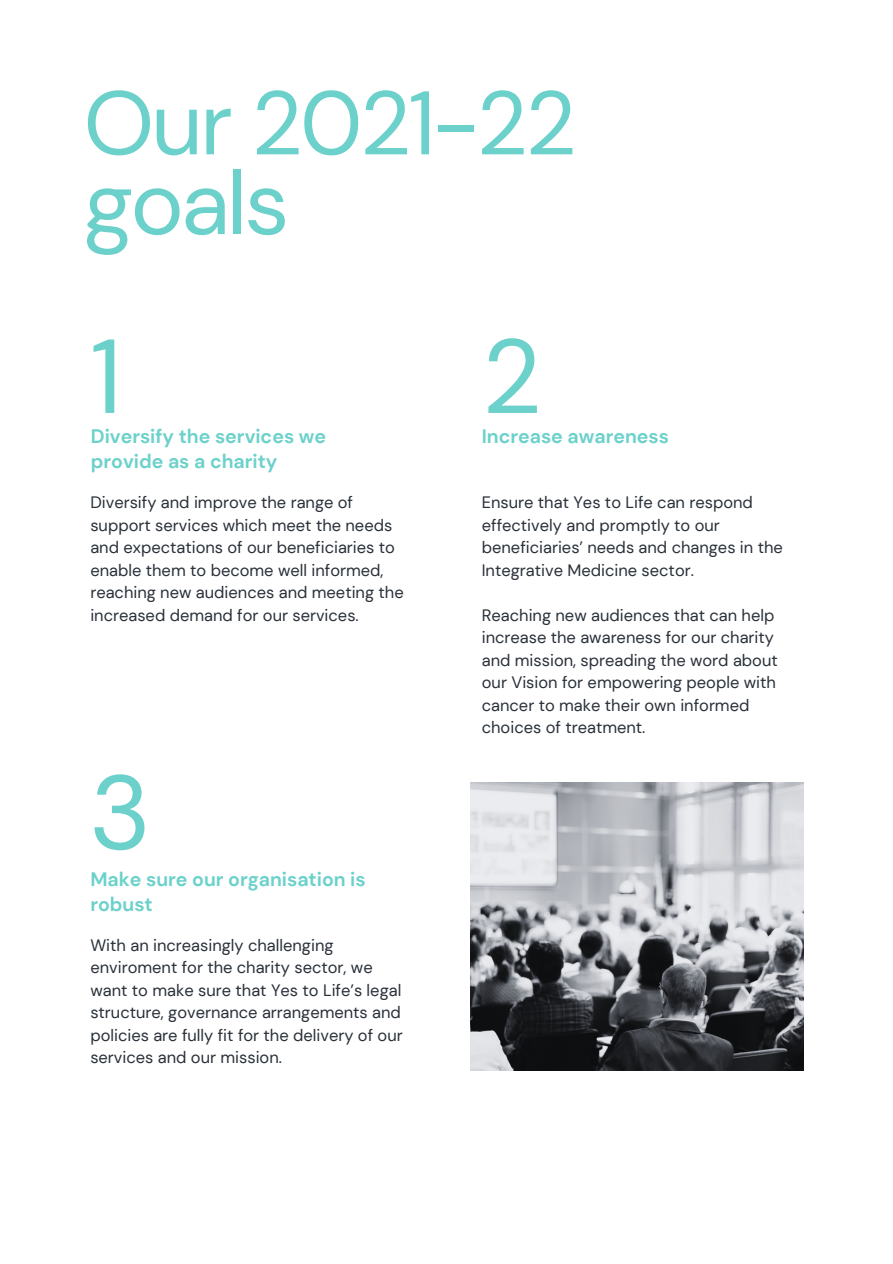
<style>
.page{position:relative;width:893px;height:1264px;background:#fff}
.page>*{position:absolute;margin:0;border:0;box-sizing:border-box;transform-origin:0 0}
.t1{font:104.85px "DM Sans";color:#6cd1cb}
.t2{font:89.85px/79.7px "DM Sans";letter-spacing:-.03em;color:#6cd1cb}
.t3{font:700 19.5px/24.8px "DM Sans";color:#6cd1cb}
.t4{font:16.5px/22.5px "DM Sans";color:#293039}
</style>
<div class="page">
<img style="left:470px;top:782px;width:333px;height:288px">
<h2 class="t2" style="left:84px;top:84px;width:494px">Our 2021-22 goals</h2>
<h1 class="t1" style="left:90px;top:309px;width:33px">1</h1>
<p class="t3" style="left:91px;top:424px;width:237px">Diversify the services we provide as a charity</p>
<p class="t4" style="left:90px;top:491px;width:315px">Diversify and improve the range of support services which meet the needs and expectations of our beneficiaries to enable them to become well informed, reaching new audiences and meeting the increased demand for our services.</p>
<h1 class="t1" style="left:89px;top:745px;width:63px">3</h1>
<p class="t3" style="left:90px;top:866px;width:277px">Make sure our organisation is robust</p>
<p class="t4" style="left:90px;top:934px;width:314px">With an increasingly challenging enviroment for the charity sector, we want to make sure that Yes to Life’s legal structure, governance arrangements and policies are fully fit for the delivery of our services and our mission.</p>
<h1 class="t1" style="left:482px;top:309px;width:61px">2</h1>
<p class="t3" style="left:482px;top:424px;width:189px">Increase awareness</p>
<p class="t4" style="left:482px;top:491px;width:302px">Ensure that Yes to Life can respond effectively and promptly to our beneficiaries’ needs and changes in the Integrative Medicine sector.</p>
<p class="t4" style="left:482px;top:603px;width:297px">Reaching new audiences that can help increase the awareness for our charity and mission, spreading the word about our Vision for empowering people with cancer to make their own informed choices of treatment.</p>
</div>
